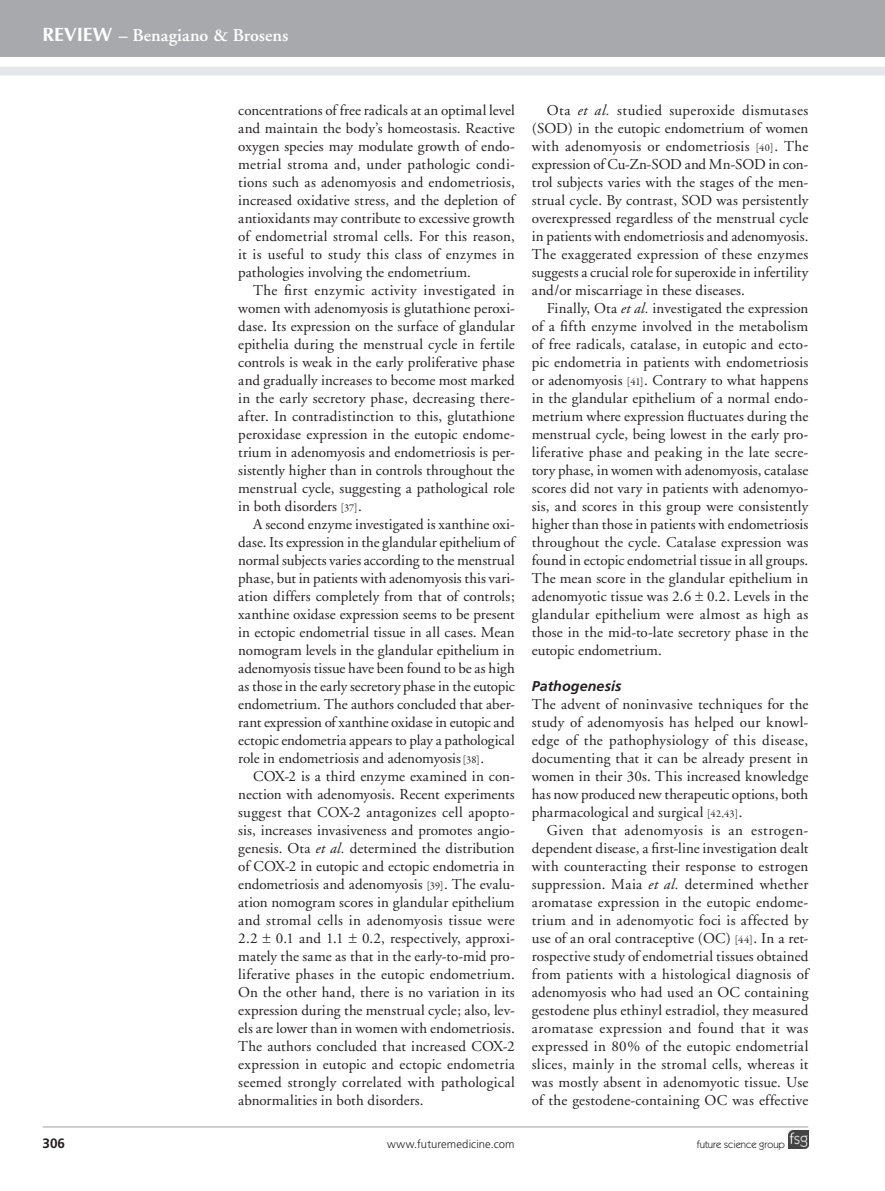
<style>
.page{position:relative;width:885px;height:1191px;background:#fff}
.page>*{position:absolute;margin:0;border:0;box-sizing:border-box;transform-origin:0 0}
.t1{font:30px "Iris UPC Bold";color:#fff}
.t2{font:600 18px "Adobe Garamond";letter-spacing:.005em;color:#fff}
.bodyindent{font:15px/18px "Adobe Garamond";letter-spacing:.005em;color:#231f20;text-align:justify}
.bodyfirst{font:15px/18px "Adobe Garamond";letter-spacing:.005em;color:#231f20;text-align:justify}
.crosshead2{font:italic 700 14.25px "Frutiger";letter-spacing:.005em;color:#231f20}
.t3{font:700 13.5px "Frutiger";color:#231f20}
.t4{font:300 11.25px "Frutiger";letter-spacing:.01em;color:#231f20}
.t5{font:10.5px "Itc Kabel";color:#231f20}
.s1{font-family:"Garamond Premr Pro";font-size:10.5px}
.s2{font-style:italic}
</style>
<div class="page">
<div style="left:0;top:0;width:884px;height:57px;background:#a8a9ad"></div>
<hr style="left:42px;top:1126px;width:766px;height:1px;background:#a8a9ad">
<div style="left:0;top:67px;width:884px;height:9px;background:#e6e7e9"></div>
<img style="left:788px;top:1130px;width:20px;height:18px">
<hr style="left:884px;top:0;width:1px;height:57px;background:#a8a9ad">
<h1 class="t1" style="left:43px;top:13px;width:24px">Review</h1>
<p class="t2" style="left:119px;top:26px;width:171px">– Benagiano &amp; Brosens</p>
<p class="bodyfirst" style="left:238px;top:101px;width:278px">concentrations of free radicals at an optimal level and maintain the body’s homeostasis. Reactive oxygen species may modulate growth of endo&shy;metrial stroma and, under pathologic condi&shy;tions such as adenomyosis and endometriosis, increased oxidative stress, and the depletion of antioxidants may contribute to excessive growth of endometrial stromal cells. For this reason, it is useful to study this class of enzymes in pathologies involving the endometrium.</p>
<p class="bodyindent" style="left:238px;top:281px;width:278px;text-indent:15px">The first enzymic activity investigated in women with adenomyosis is glutathione peroxi&shy;dase. Its expression on the surface of glandular epithelia during the menstrual cycle in fertile controls is weak in the early proliferative phase and gradually increases to become most marked in the early secretory phase, decreasing there&shy;after. In contradistinction to this, glutathione peroxidase expression in the eutopic endome&shy;trium in adenomyosis and endometriosis is per&shy;sistently higher than in controls throughout the menstrual cycle, suggesting a pathological role in both disorders <span class="s1">[37]</span>.</p>
<p class="bodyindent" style="left:238px;top:515px;width:278px;text-indent:15px">A second enzyme investigated is xanthine oxi&shy;dase. Its expression in the glandular epithelium of normal subjects varies according to the menstrual phase, but in patients with adenomyosis this vari&shy;ation differs completely from that of controls; xanthine oxidase expression seems to be present in ectopic endometrial tissue in all cases. Mean nomogram levels in the glandular epithelium in adenomyosis tissue have been found to be as high as those in the early secretory phase in the eutopic endometrium. The authors concluded that aber&shy;rant expression of xanthine oxidase in eutopic and ectopic endometria appears to play a pathological role in endometriosis and adenomyosis <span class="s1">[38]</span>.</p>
<p class="bodyindent" style="left:238px;top:767px;width:278px;text-indent:15px">COX-2 is a third enzyme examined in con&shy;nection with adenomyosis. Recent experiments suggest that COX-2 antagonizes cell apopto&shy;sis, increases invasiveness and promotes angio&shy;genesis. Ota <span class="s2">et al.</span> determined the distribution of COX-2 in eutopic and ectopic endometria in endometriosis and adenomyosis <span class="s1">[39]</span>. The evalu&shy;ation nomogram scores in glandular epithelium and stromal cells in adenomyosis tissue were 2.2 0.1 and 1.1 0.2, respectively, approxi&shy;mately the same as that in the early-to-mid pro&shy;liferative phases in the eutopic endometrium.<br>On the other hand, there is no variation in its expression during the menstrual cycle; also, lev&shy;els are lower than in women with endometriosis.<br>The authors concluded that increased COX-2 expression in eutopic and ectopic endometria seemed strongly correlated with pathological abnormalities in both disorders.</p>
<p class="bodyindent" style="left:531px;top:101px;width:278px;text-indent:15px">Ota <span class="s2">et al.</span> studied superoxide dismutases (SOD) in the eutopic endometrium of women with adenomyosis or endometriosis <span class="s1">[40]</span>. The expression of Cu-Zn-SOD and Mn-SOD in con&shy;trol subjects varies with the stages of the men&shy;strual cycle. By contrast, SOD was persistently overexpressed regardless of the menstrual cycle in patients with endometriosis and adenomyosis.<br>The exaggerated expression of these enzymes suggests a crucial role for superoxide in infertility and/or miscarriage in these diseases.</p>
<p class="bodyindent" style="left:531px;top:299px;width:278px;text-indent:15px">Finally, Ota <span class="s2">et al.</span> investigated the expression of a fifth enzyme involved in the metabolism of free radicals, catalase, in eutopic and ecto&shy;pic endometria in patients with endometriosis or adenomyosis <span class="s1">[41]</span>. Contrary to what happens in the glandular epithelium of a normal endo&shy;metrium where expression fluctuates during the menstrual cycle, being lowest in the early pro&shy;liferative phase and peaking in the late secre&shy;tory phase, in women with adenomyosis, catalase scores did not vary in patients with adenomyo&shy;sis, and scores in this group were consistently higher than those in patients with endometriosis throughout the cycle. Catalase expression was found in ectopic endometrial tissue in all groups.<br>The mean score in the glandular epithelium in adenomyotic tissue was 2.6 0.2. Levels in the glandular epithelium were almost as high as those in the mid-to-late secretory phase in the eutopic endometrium.</p>
<p class="crosshead2" style="left:531px;top:677px;width:91px">Pathogenesis</p>
<p class="bodyfirst" style="left:531px;top:695px;width:278px">The advent of noninvasive techniques for the study of adenomyosis has helped our knowl&shy;edge of the pathophysiology of this disease, documenting that it can be already present in women in their 30s. This increased knowledge has now produced new therapeutic options, both pharmacological and surgical <span class="s1">[42,43]</span>.</p>
<p class="bodyindent" style="left:531px;top:821px;width:278px;text-indent:15px">Given that adenomyosis is an estrogen&shy;dependent disease, a first-line investigation dealt with counteracting their response to estrogen suppression. Maia <span class="s2">et al.</span> determined whether aromatase expression in the eutopic endome&shy;trium and in adenomyotic foci is affected by use of an oral contraceptive (OC) <span class="s1">[44]</span>. In a ret&shy;rospective study of endometrial tissues obtained from patients with a histological diagnosis of adenomyosis who had used an OC containing gestodene plus ethinyl estradiol, they measured aromatase expression and found that it was expressed in 80% of the eutopic endometrial slices, mainly in the stromal cells, whereas it was mostly absent in adenomyotic tissue. Use of the gestodene-containing OC was effective</p>
<p class="t3" style="left:43px;top:1135px;width:24px">306</p>
<p class="t4" style="left:387px;top:1138px;width:129px">www.futuremedicine.com</p>
<p class="t5" style="left:696px;top:1138px;width:90px">future science group</p>
</div>
